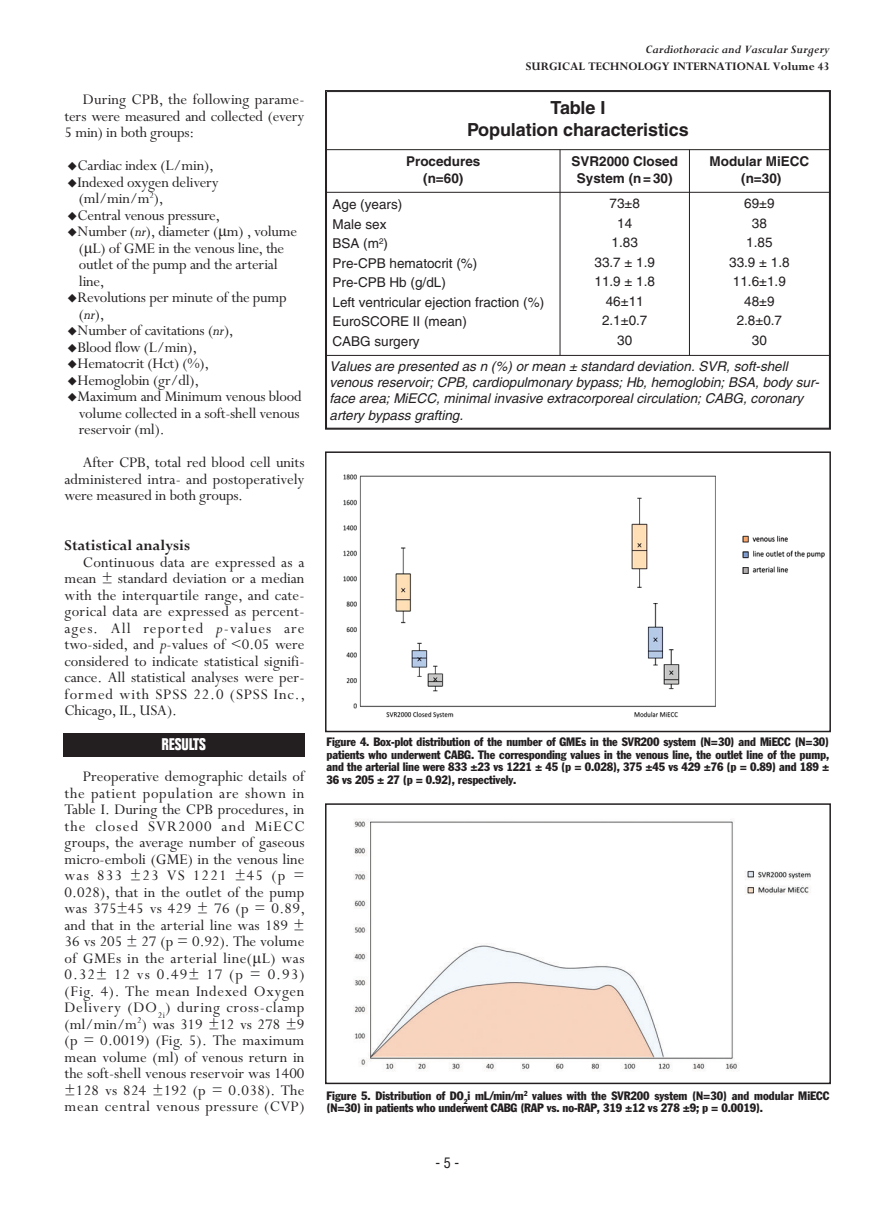
<style>
.page{position:relative;width:894px;height:1218px;background:#fff}
.page>*{position:absolute;margin:0;border:0;box-sizing:border-box;transform-origin:0 0}
.t1{font:700 18px/21.6px "Helvetica";letter-spacing:-.005em;color:#231f20;text-align:center}
.t2{font:16.5px/16.5px "Perpetua";letter-spacing:-.015em;color:#231f20;text-align:justify}
.t3{font:700 16.5px "Perpetua";color:#231f20}
.t4{font:700 condensed 16.5px "Folio";color:#fff}
.t5{font:condensed 14.25px "Helvetica";color:#231f20}
.t6{font:italic 13.5px/16.2px "Helvetica";color:#231f20}
.t7{font:13.5px/19.5px "Helvetica";color:#231f20;text-align:center}
.t8{font:700 13.5px/16.2px "Helvetica";color:#231f20;text-align:center}
.t9{font:700 12.75px "Perpetua";color:#231f20}
.t10{font:italic 700 12.75px "Perpetua";color:#231f20}
.t11{font:condensed 12px/12.8px "Franklin Gothic";letter-spacing:-.01em;color:#231f20;text-align:justify}
.s1{font-style:italic}
.s2{font-family:"Times"}
</style>
<div class="page">
<hr style="left:326px;top:92px;width:1px;height:336px;background:#231f20">
<hr style="left:559px;top:150px;width:1px;height:205px;background:#231f20">
<hr style="left:689px;top:150px;width:1px;height:205px;background:#231f20">
<hr style="left:829px;top:92px;width:1px;height:336px;background:#231f20">
<hr style="left:326px;top:91px;width:503px;height:1px;background:#231f20">
<hr style="left:326px;top:149px;width:503px;height:1px;background:#231f20">
<hr style="left:326px;top:192px;width:503px;height:1px;background:#231f20">
<hr style="left:326px;top:355px;width:503px;height:1px;background:#231f20">
<hr style="left:326px;top:428px;width:503px;height:1px;background:#231f20">
<img style="left:343px;top:474px;width:482px;height:245px">
<div style="left:325px;top:451px;width:505px;height:281px;border:2px solid #231f20"></div>
<img style="left:354px;top:819px;width:457px;height:252px">
<div style="left:325px;top:803px;width:505px;height:281px;border:2px solid #231f20"></div>
<div style="left:63px;top:732px;width:241px;height:24px;background:#231f20"></div>
<p class="t2" style="left:65px;top:90px;width:241px;text-indent:18px">During CPB, the following parame&shy;ters were measured and collected (every 5 min) in both groups:</p>
<p class="t2" style="left:78px;top:156px;width:225px;text-align:left">Cardiac index (L/min),<br>Indexed oxygen delivery (ml/min/m<sup>2</sup>),<br>Central venous pressure,<br>Number (<span class="s1">nr</span>), diameter (<span class="s2">μ</span>m) , volume (<span class="s2">μ</span>L) of GME in the venous line, the outlet of the pump and the arterial line,<br>Revolutions per minute of the pump (<span class="s1">nr</span>),<br>Number of cavitations (<span class="s1">nr</span>),<br>Blood flow (L/min),<br>Hematocrit (Hct) (%),<br>Hemoglobin (gr/dl),<br>Maximum and Minimum venous blood volume collected in a soft-shell venous reservoir (ml).</p>
<p class="t2" style="left:65px;top:453px;width:241px;text-indent:18px">After CPB, total red blood cell units administered intra- and postoperatively were measured in both groups.</p>
<p class="t3" style="left:65px;top:534px;width:127px">Statistical analysis</p>
<p class="t2" style="left:65px;top:552px;width:242px;text-indent:18px">Continuous data are expressed as a mean ± standard deviation or a median with the interquartile range, and cate&shy;gorical data are expressed as percent&shy;ages. All reported <span class="s1">p</span>-values are two-sided, and <span class="s1">p</span>-values of &lt;0.05 were considered to indicate statistical signifi&shy;cance. All statistical analyses were per&shy;formed with SPSS 22.0 (SPSS Inc., Chicago, IL, USA).</p>
<p class="t4" style="left:161px;top:738px;width:46px">RESULTS</p>
<p class="t2" style="left:65px;top:767px;width:242px;text-indent:18px">Preoperative demographic details of the patient population are shown in Table I. During the CPB procedures, in the closed SVR2000 and MiECC groups, the average number of gaseous micro-emboli (GME) in the venous line was 833 ±23 VS 1221 ±45 (p = 0.028), that in the outlet of the pump was 375±45 vs 429 ± 76 (p = 0.89, and that in the arterial line was 189 ± 36 vs 205 ± 27 (p = 0.92). The volume of GMEs in the arterial line(<span class="s2">μ</span>L) was 0.32± 12 vs 0.49± 17 (p = 0.93) (Fig. 4). The mean Indexed Oxygen Delivery (DO<sub>2i</sub>) during cross-clamp (ml/min/m<sup>2</sup>) was 319 ±12 vs 278 ±9 (p = 0.0019) (Fig. 5). The maximum mean volume (ml) of venous return in the soft-shell venous reservoir was 1400 ±128 vs 824 ±192 (p = 0.038). The mean central venous pressure (CVP)</p>
<p class="t10" style="left:645px;top:41px;width:185px">Cardiothoracic and Vascular Surgery</p>
<p class="t9" style="left:525px;top:58px;width:305px">SURGICAL TECHNOLOGY INTERNATIONAL Volume 43</p>
<p class="t1" style="left:467px;top:99px;width:223px">Table I<br>Population characteristics</p>
<p class="t8" style="left:406px;top:155px;width:76px">Procedures (n=60)</p>
<p class="t8" style="left:571px;top:155px;width:108px">SVR2000 Closed<br>System (n=30)</p>
<p class="t8" style="left:709px;top:155px;width:101px">Modular MiECC (n=30)</p>
<p class="t7" style="left:332px;top:196px;width:213px;text-align:left">Age (years)<br>Male sex<br>BSA (m<sup>2</sup>)<br>Pre-CPB hematocrit (%)<br>Pre-CPB Hb (g/dL)<br>Left ventricular ejection fraction (%)<br>EuroSCORE II (mean)<br>CABG surgery</p>
<p class="t7" style="left:594px;top:195px;width:62px">73±8<br>14<br>1.83<br>33.7 ± 1.9<br>11.9 ± 1.8<br>46±11<br>2.1±0.7<br>30</p>
<p class="t7" style="left:729px;top:195px;width:62px">69±9<br>38<br>1.85<br>33.9 ± 1.8<br>11.6±1.9<br>48±9<br>2.8±0.7<br>30</p>
<p class="t6" style="left:329px;top:359px;width:490px">Values are presented as n (%) or mean ± standard deviation. SVR, soft-shell venous reservoir; CPB, cardiopulmonary bypass; Hb, hemoglobin; BSA, body sur&shy;face area; MiECC, minimal invasive extracorporeal circulation; CABG, coronary artery bypass grafting.</p>
<p class="t11" style="left:326px;top:736px;width:504px">Figure 4. Box-plot distribution of the number of GMEs in the SVR200 system (N=30) and MiECC (N=30) patients who underwent CABG. The corresponding values in the venous line, the outlet line of the pump, and the arterial line were 833 ±23 vs 1221 ± 45 (p = 0.028), 375 ±45 vs 429 ±76 (p = 0.89) and 189 ± 36 vs 205 ± 27 (p = 0.92), respectively.</p>
<p class="t11" style="left:326px;top:1089px;width:504px">Figure 5. Distribution of DO<sub>2</sub>i mL/min/m<sup>2</sup> values with the SVR200 system (N=30) and modular MiECC (N=30) in patients who underwent CABG (RAP vs. no-RAP, 319 ±12 vs 278 ±9; p = 0.0019).</p>
<p class="t5" style="left:435px;top:1157px;width:25px">-5-</p>
</div>
